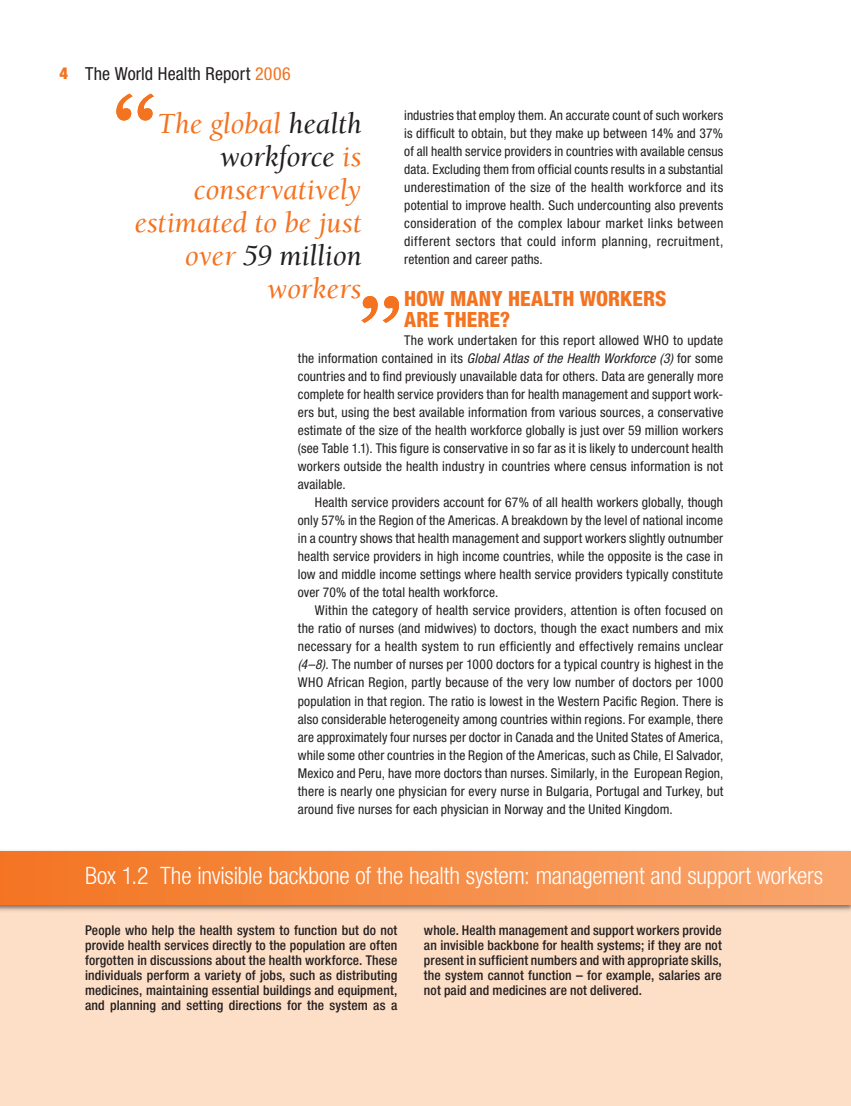
<style>
.page{position:relative;width:851px;height:1106px;background:#fff}
.page>*{position:absolute;margin:0;border:0;box-sizing:border-box;transform-origin:0 0}
.t1{font:italic 30px/33px "Berkeley Std";letter-spacing:-.01em;color:#f47321;text-align:right}
.t2{font:300 condensed 24px "Helvetica Neue LT Std";letter-spacing:-.01em;color:#fff}
.t3{font:800 condensed 21px/21px "Helvetica Neue LT Std";letter-spacing:.005em;color:#f47321}
.t4{font:condensed 18px "Helvetica Neue LT Std";letter-spacing:.01em;color:#231f20}
.t5{font:condensed 13.5px/18px "Helvetica Neue LT Std";letter-spacing:.015em;color:#231f20;text-align:justify}
.t6{font:500 condensed 13.5px/15px "Helvetica Neue LT Std";letter-spacing:.01em;color:#231f20;text-align:justify}
.s1{color:#f47321}
.s2{font-style:italic}
.s3{color:#231f20}
</style>
<div class="page">
<div style="left:0;top:853px;width:850px;height:253px;background:#fddec6"></div>
<div style="left:0;top:848px;width:850px;height:64px;background:#231f20;opacity:.6"></div>
<div style="left:0;top:851px;width:850px;height:53px;background:linear-gradient(to right,#f37421,#f9a66e)"></div>
<svg style="left:116px;top:94px;width:38px;height:26px"></svg>
<svg style="left:361px;top:296px;width:38px;height:27px"></svg>
<h3 class="t4" style="left:85px;top:63px;width:207px">The World Health Report <span class="s1">2006</span></h3>
<p class="t5" style="left:404px;top:106px;width:320px">industries that employ them. An accurate count of such workers is difficult to obtain, but they make up between 14% and 37% of all health service providers in countries with available census data. Excluding them from official counts results in a substantial underestimation of the size of the health workforce and its potential to improve health. Such undercounting also prevents consideration of the complex labour market links between different sectors that could inform planning, recruitment, retention and career paths.</p>
<h3 class="t3" style="left:404px;top:288px;width:264px">HOW MANY HEALTH WORKERS<br>ARE THERE?</h3>
<p class="t5" style="left:298px;top:331px;width:427px;text-indent:106px">The work undertaken for this report allowed WHO to update the information contained in its <span class="s2">Global Atlas of the Health Workforce (3)</span> for some countries and to find previously unavailable data for others. Data are generally more complete for health service providers than for health management and support work&shy;ers but, using the best available information from various sources, a conservative estimate of the size of the health workforce globally is just over 59 million workers (see Table 1.1). This figure is conservative in so far as it is likely to undercount health workers outside the health industry in countries where census information is not available.</p>
<p class="t5" style="left:298px;top:493px;width:427px;text-indent:17px">Health service providers account for 67% of all health workers globally, though only 57% in the Region of the Americas. A breakdown by the level of national income in a country shows that health management and support workers slightly outnumber health service providers in high income countries, while the opposite is the case in low and middle income settings where health service providers typically constitute over 70% of the total health workforce.</p>
<p class="t5" style="left:298px;top:601px;width:427px;text-indent:17px">Within the category of health service providers, attention is often focused on the ratio of nurses (and midwives) to doctors, though the exact numbers and mix necessary for a health system to run efficiently and effectively remains unclear <span class="s2">(4–8)</span>. The number of nurses per 1000 doctors for a typical country is highest in the WHO African Region, partly because of the very low number of doctors per 1000 population in that region. The ratio is lowest in the Western Pacific Region. There is also considerable heterogeneity among countries within regions. For example, there are approximately four nurses per doctor in Canada and the United States of America, while some other countries in the Region of the Americas, such as Chile, El Salvador, Mexico and Peru, have more doctors than nurses. Similarly, in the European Region, there is nearly one physician for every nurse in Bulgaria, Portugal and Turkey, but around five nurses for each physician in Norway and the United Kingdom.</p>
<h1 class="t1" style="left:134px;top:107px;width:229px">The global <span class="s3">health workforce</span> is conservatively estimated to be just over <span class="s3">59 million </span>workers</h1>
<h2 class="t2" style="left:85px;top:861px;width:739px">Box 1.2 The invisible backbone of the health system: management and support workers</h2>
<p class="t6" style="left:424px;top:922px;width:299px">whole. Health management and support workers provide an invisible backbone for health systems; if they are not present in sufficient numbers and with appropriate skills, the system cannot function – for example, salaries are not paid and medicines are not delivered.</p>
<p class="t6" style="left:85px;top:922px;width:314px">People who help the health system to function but do not provide health services directly to the population are often forgotten in discussions about the health workforce. These individuals perform a variety of jobs, such as distributing medicines, maintaining essential buildings and equipment, and planning and setting directions for the system as a</p>
</div>
